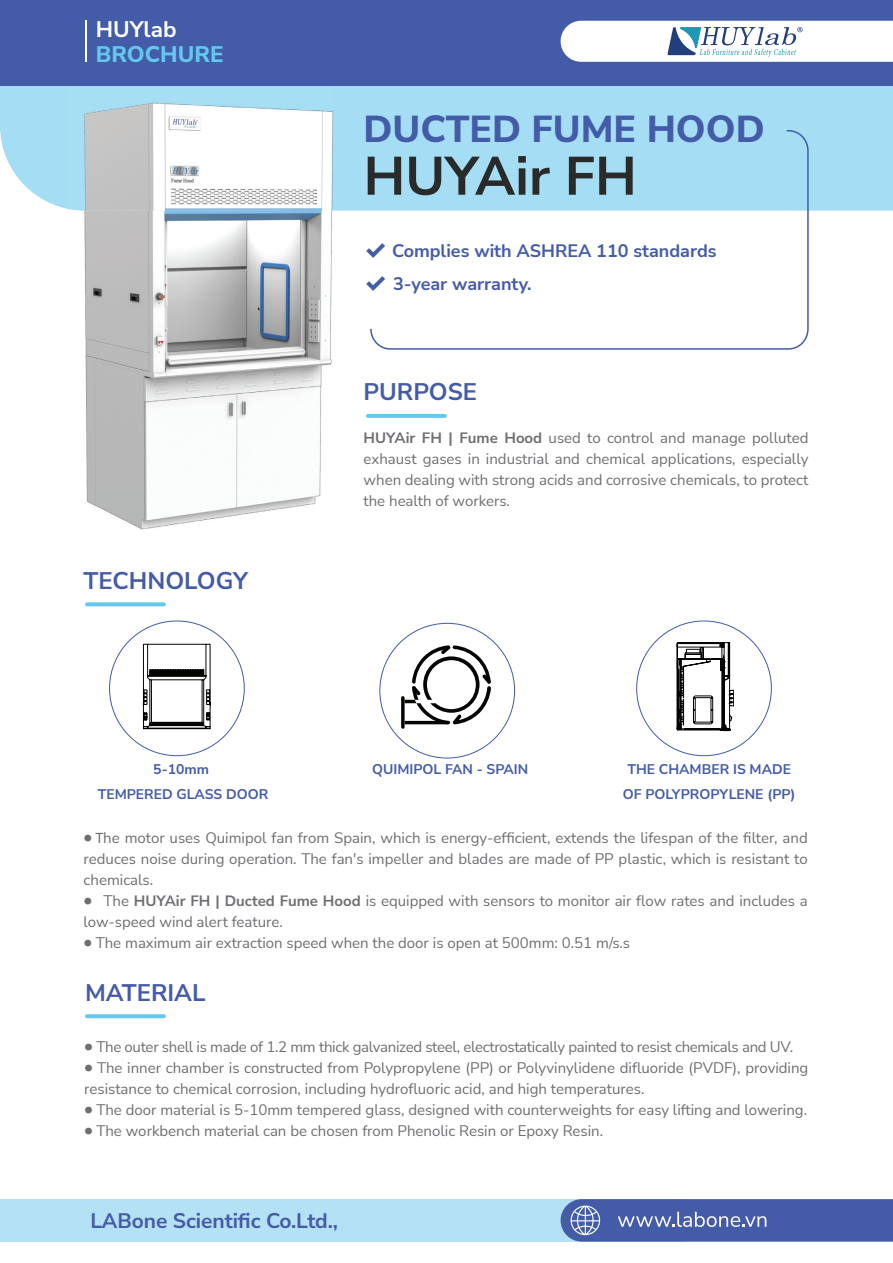
<style>
.page{position:relative;width:893px;height:1263px;background:#fff}
.page>*{position:absolute;margin:0;border:0;box-sizing:border-box;transform-origin:0 0}
.t1{font:700 54px "Nunito Sans";color:#292a2a}
.t2{font:800 37.5px "Nunito Sans";color:#445ba8}
.t3{font:700 24px "Nunito Sans";color:#445ba8}
.t4{font:800 22.5px "Nunito Sans";color:#63c8ed}
.t5{font:700 22.5px "Nunito Sans";color:#fff}
.t6{font:700 21px "Nunito Sans";letter-spacing:-.005em;color:#445ba8}
.t7{font:700 18px "Nunito Sans";color:#445ba8}
.t8{font:15px/21px "Nunito Sans";color:#6d6e71;text-align:justify}
.t9{font:15px "Nunito Sans";letter-spacing:-.02em;color:#6d6e71}
.t10{font:700 13.95px/24.9px "Nunito Sans";color:#445ba8;text-align:center}
.s1{font-weight:700}
.s2{font-family:"Source Code Variable"}
.s3{font-family:"Myriad Pro"}
</style>
<div class="page">
<div style="left:0;top:1199px;width:686px;height:42px;background:#b5e1f5"></div>
<svg style="left:561px;top:1199px;width:331px;height:42px;background:#5066ae"></svg>
<svg style="left:366px;top:414px;width:81px;height:4px"></svg>
<svg style="left:85px;top:602px;width:81px;height:4px"></svg>
<svg style="left:85px;top:1014px;width:81px;height:4px"></svg>
<div style="left:0;top:85px;width:893px;height:126px;background:#a5def4"></div>
<hr style="left:892px;top:1199px;width:1px;height:42px;background:#445ba8">
<svg style="left:405px;top:645px;width:86px;height:79px"></svg>
<svg style="left:401px;top:696px;width:4px;height:33px"></svg>
<svg style="left:143px;top:644px;width:68px;height:85px"></svg>
<svg style="left:677px;top:642px;width:57px;height:89px"></svg>
<div style="left:0;top:0;width:893px;height:85px;background:#445ba8"></div>
<hr style="left:85px;top:21px;width:2px;height:41px;background:#fff">
<svg style="left:561px;top:21px;width:332px;height:41px;background:#e8edf3"></svg>
<svg style="left:369px;top:129px;width:440px;height:221px"></svg>
<img style="left:84px;top:211px;width:196px;height:319px">
<img style="left:280px;top:211px;width:52px;height:298px">
<img style="left:66px;top:85px;width:268px;height:126px">
<h3 class="t5" style="left:96px;top:13px;width:82px">HUYlab</h3>
<h3 class="t4" style="left:96px;top:38px;width:130px">BROCHURE</h3>
<h3 class="t3" style="left:83px;top:564px;width:166px">TECHNOLOGY</h3>
<h2 class="t2" style="left:364px;top:103px;width:403px">DUCTED FUME HOOD</h2>
<h1 class="t1" style="left:364px;top:138px;width:275px">HUYAir FH</h1>
<p class="t7" style="left:364px;top:238px;width:355px">✔ Complies with ASHREA 110 standards</p>
<p class="t7" style="left:364px;top:271px;width:170px">✔ 3-year warranty.</p>
<h3 class="t3" style="left:364px;top:375px;width:115px">PURPOSE</h3>
<p class="t8" style="left:364px;top:427px;width:446px"><span class="s1">HUYAir FH | Fume Hood</span> used to control and manage polluted exhaust gases in industrial and chemical applications, especially when dealing with strong acids and corrosive chemicals, to protect the health of workers.</p>
<p class="t10" style="left:153px;top:757px;width:57px">5-10mm</p>
<p class="t10" style="left:372px;top:757px;width:158px">QUIMIPOL FAN - SPAIN</p>
<p class="t10" style="left:98px;top:781px;width:172px">TEMPERED GLASS DOOR</p>
<p class="t10" style="left:623px;top:757px;width:174px">THE CHAMBER IS MADE<br>OF POLYPROPYLENE (PP)</p>
<p class="t8" style="left:84px;top:827px;width:726px"><span class="s2">●</span> <span class="s3">T</span>he motor uses Quimipol fan from Spain, which is energy-efficient, extends the lifespan of the filter, and reduces noise during operation. The fan's impeller and blades are made of PP plastic, which is resistant to chemicals.</p>
<p class="t8" style="left:84px;top:890px;width:726px"><span class="s2">●</span> The <span class="s1">HUYAir FH | Ducted Fume Hood</span> is equipped with sensors to monitor air flow rates and includes a low-speed wind alert feature.</p>
<p class="t8" style="left:84px;top:932px;width:548px"><span class="s2">●</span> The maximum air extraction speed when the door is open at 500mm: 0.51 m/s.s</p>
<h3 class="t3" style="left:85px;top:975px;width:122px">MATERIAL</h3>
<p class="t9" style="left:84px;top:1036px;width:710px"><span class="s2">●</span> The outer shell is made of 1.2 mm thick galvanized steel, electrostatically painted to resist chemicals and UV.</p>
<p class="t8" style="left:84px;top:1056px;width:726px"><span class="s2">●</span> The inner chamber is constructed from Polypropylene (PP) or Polyvinylidene difluoride (PVDF), providing resistance to chemical corrosion, including hydrofluoric acid, and high temperatures.</p>
<p class="t8" style="left:84px;top:1098px;width:724px"><span class="s2">●</span> The door material is 5-10mm tempered glass, designed with counterweights for easy lifting and lowering.</p>
<p class="t8" style="left:84px;top:1119px;width:520px"><span class="s2">●</span> The workbench material can be chosen from Phenolic Resin or Epoxy Resin.</p>
<h3 class="t6" style="left:91px;top:1206px;width:249px">LABone Scientific Co.Ltd.,</h3>
</div>
